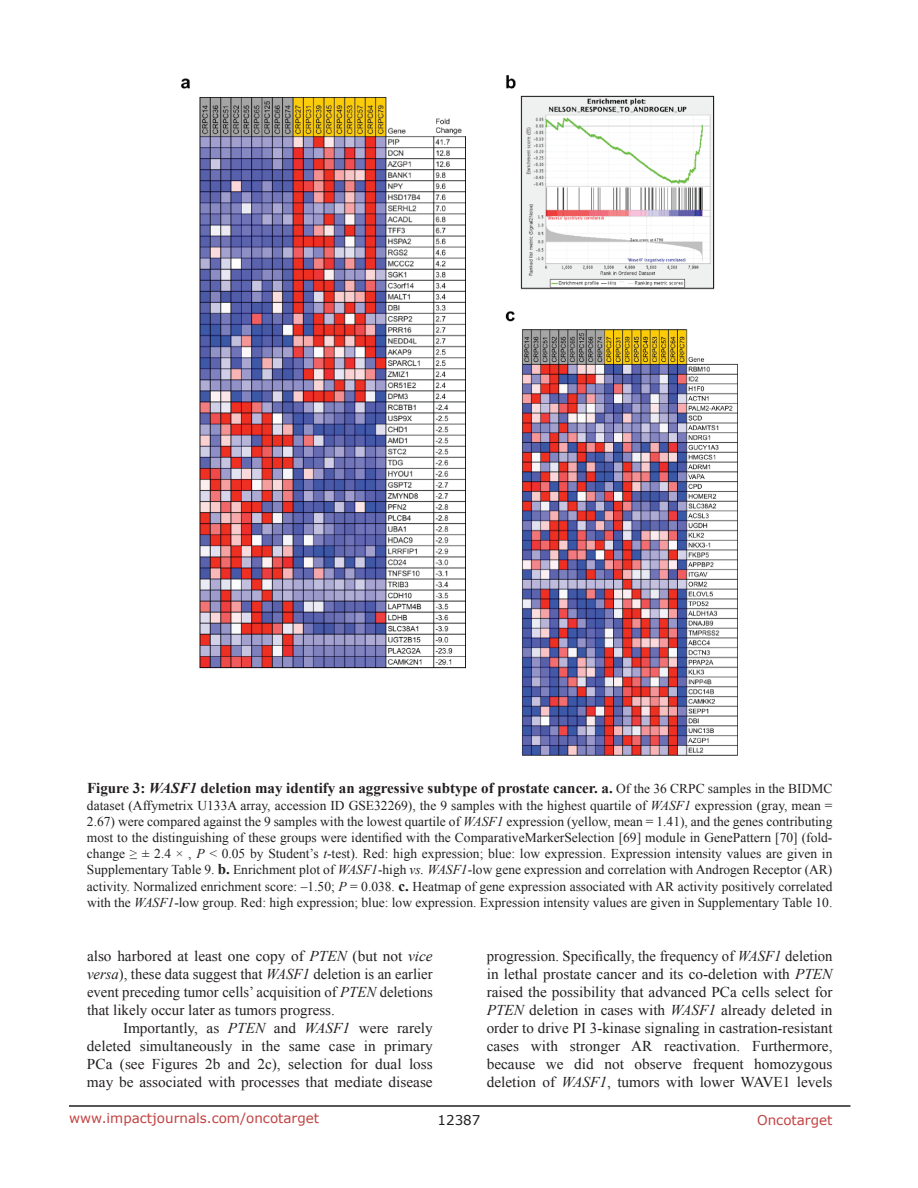
<style>
.page{position:relative;width:918px;height:1188px;background:#fff}
.page>*{position:absolute;margin:0;border:0;box-sizing:border-box;transform-origin:0 0}
.t1{font:15px/18px "Times New Roman";color:#231f20;text-align:justify}
.t2{font:700 15px "Times New Roman";color:#231f20}
.t3{font:13.5px/16.2px "Times New Roman";color:#231f20;text-align:justify}
.t4{font:13.5px "Verdana";color:#c24141}
.t5{font:13.5px "Verdana";color:#231f20}
.s1{font-style:italic}
.s2{font-weight:400;font-size:13.5px}
.s3{font-weight:700;font-size:15px}
</style>
<div class="page">
<hr style="left:69px;top:1105px;width:781px;height:2px;background:#231f20">
<img style="left:182px;top:75px;width:556px;height:680px">
<p class="t2" style="left:87px;top:778px;width:747px">Figure 3: <span class="s1">WASF1</span> deletion may identify an aggressive subtype of prostate cancer. a. <span class="s2">Of the 36 CRPC samples in the BIDMC</span></p>
<p class="t3" style="left:87px;top:797px;width:747px">dataset (Affymetrix U133A array, accession ID GSE32269), the 9 samples with the highest quartile of <span class="s1">WASF1</span> expression (gray, mean = 2.67) were compared against the 9 samples with the lowest quartile of <span class="s1">WASF1</span> expression (yellow, mean = 1.41), and the genes contributing most to the distinguishing of these groups were identified with the ComparativeMarkerSelection [69] module in GenePattern [70] (fold&shy;change ≥ ± 2.4 × , <span class="s1">P</span> &lt; 0.05 by Student’s <span class="s1">t</span>-test). Red: high expression; blue: low expression. Expression intensity values are given in Supplementary Table 9. <span class="s3">b.</span> Enrichment plot of <span class="s1">WASF1</span>-high <span class="s1">vs. WASF1</span>-low gene expression and correlation with Androgen Receptor (AR) activity. Normalized enrichment score: –1.50; <span class="s1">P</span> = 0.038. <span class="s3">c.</span> Heatmap of gene expression associated with AR activity positively correlated with the <span class="s1">WASF1</span>-low group. Red: high expression; blue: low expression. Expression intensity values are given in Supplementary Table 10.</p>
<p class="t1" style="left:87px;top:947px;width:347px">also harbored at least one copy of <span class="s1">PTEN</span> (but not <span class="s1">vice versa</span>), these data suggest that <span class="s1">WASF1</span> deletion is an earlier event preceding tumor cells’ acquisition of <span class="s1">PTEN</span> deletions that likely occur later as tumors progress.</p>
<p class="t1" style="left:87px;top:1019px;width:347px;text-indent:36px">Importantly, as <span class="s1">PTEN</span> and <span class="s1">WASF1</span> were rarely deleted simultaneously in the same case in primary PCa (see Figures 2b and 2c), selection for dual loss may be associated with processes that mediate disease</p>
<p class="t1" style="left:487px;top:947px;width:347px">progression. Specifically, the frequency of <span class="s1">WASF1</span> deletion in lethal prostate cancer and its co-deletion with <span class="s1">PTEN </span>raised the possibility that advanced PCa cells select for <span class="s1">PTEN</span> deletion in cases with <span class="s1">WASF1</span> already deleted in order to drive PI 3-kinase signaling in castration-resistant cases with stronger AR reactivation. Furthermore, because we did not observe frequent homozygous deletion of <span class="s1">WASF1</span>, tumors with lower WAVE1 levels</p>
<p class="t4" style="left:69px;top:1109px;width:252px">www.impactjournals.com/oncotarget</p>
<p class="t5" style="left:438px;top:1111px;width:44px">12387</p>
<p class="t4" style="left:757px;top:1111px;width:77px">Oncotarget</p>
</div>
